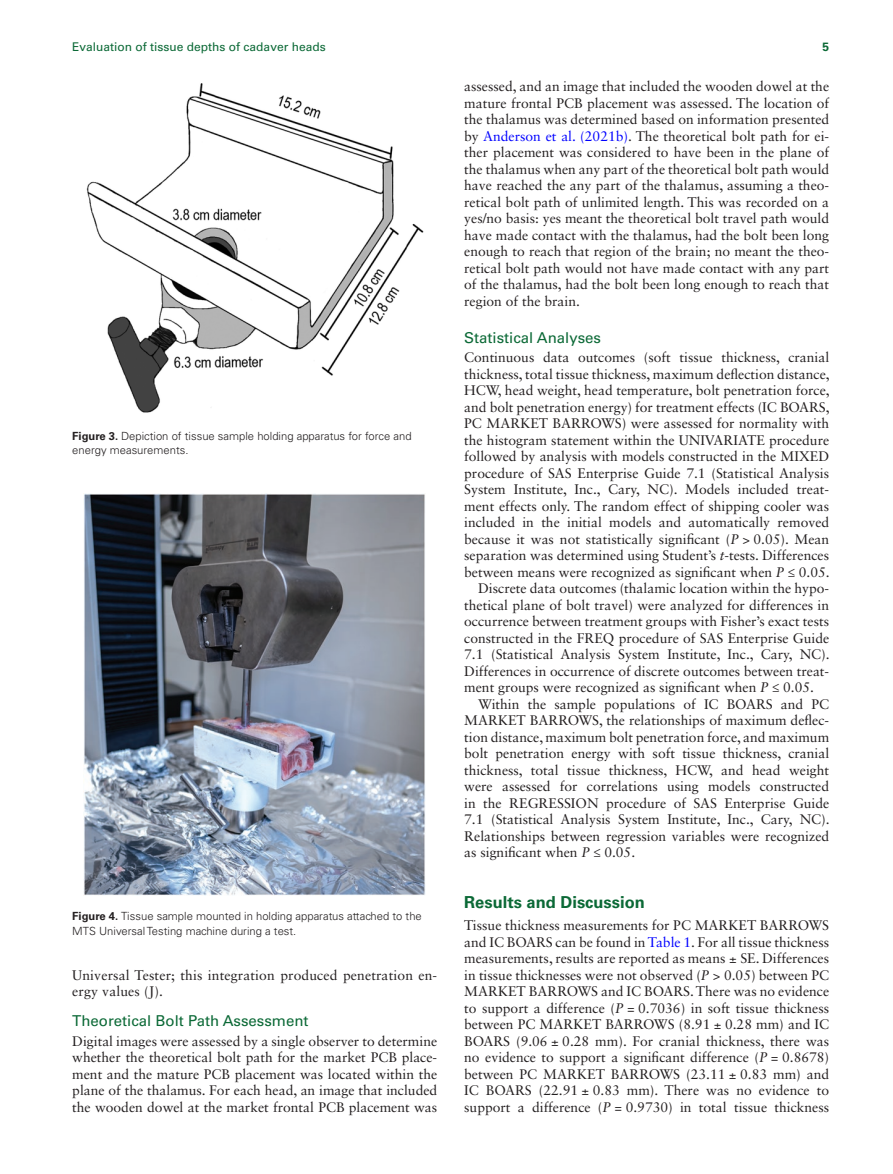
<style>
.page{position:relative;width:893px;height:1174px;background:#fff}
.page>*{position:absolute;margin:0;border:0;box-sizing:border-box;transform-origin:0 0}
.t1{font:700 16.5px "Univers LT Std";color:#0b6936}
.t2{font:15px "Univers LT Std";color:#0b6936}
.t3{font:13.8px/16.5px "Sabon LT Std";color:#231f20;text-align:justify}
.t4{font:12px "Univers LT Std";color:#0b6936}
.t5{font:700 12px "Univers LT Std";color:#0b6936}
.t6{font:300 11.25px/14.2px "Univers LT Std";color:#231f20}
.s1{font-weight:700}
.s2{color:#00f}
.s3{font-style:italic}
</style>
<div class="page">
<img style="left:86px;top:83px;width:338px;height:330px">
<img style="left:84px;top:493px;width:342px;height:402px">
<p class="t4" style="left:72px;top:40px;width:255px">Evaluation of tissue depths of cadaver heads</p>
<p class="t5" style="left:822px;top:40px;width:8px">5</p>
<p class="t6" style="left:72px;top:428px;width:341px"><span class="s1">Figure 3.</span> Depiction of tissue sample holding apparatus for force and energy measurements.</p>
<p class="t6" style="left:72px;top:909px;width:351px"><span class="s1">Figure 4.</span> Tissue sample mounted in holding apparatus attached to the<br>MTS Universal Testing machine during a test.</p>
<p class="t3" style="left:72px;top:966px;width:366px">Universal Tester; this integration produced penetration en&shy;ergy values (J).</p>
<p class="t2" style="left:72px;top:1012px;width:238px">Theoretical Bolt Path Assessment</p>
<p class="t3" style="left:72px;top:1032px;width:366px">Digital images were assessed by a single observer to determine whether the theoretical bolt path for the market PCB place&shy;ment and the mature PCB placement was located within the plane of the thalamus. For each head, an image that included the wooden dowel at the market frontal PCB placement was</p>
<p class="t3" style="left:464px;top:78px;width:366px">assessed, and an image that included the wooden dowel at the mature frontal PCB placement was assessed. The location of the thalamus was determined based on information presented by <span class="s2">Anderson et al. (2021b)</span>. The theoretical bolt path for ei&shy;ther placement was considered to have been in the plane of the thalamus when any part of the theoretical bolt path would have reached the any part of the thalamus, assuming a theo&shy;retical bolt path of unlimited length. This was recorded on a yes/no basis: yes meant the theoretical bolt travel path would have made contact with the thalamus, had the bolt been long enough to reach that region of the brain; no meant the theo&shy;retical bolt path would not have made contact with any part of the thalamus, had the bolt been long enough to reach that region of the brain.</p>
<p class="t2" style="left:464px;top:328px;width:138px">Statistical Analyses</p>
<p class="t3" style="left:464px;top:349px;width:366px">Continuous data outcomes (soft tissue thickness, cranial</p>
<p class="t3" style="left:464px;top:365px;width:367px">thickness, total tissue thickness, maximum deflection distance,</p>
<p class="t3" style="left:464px;top:382px;width:367px">HCW, head weight, head temperature, bolt penetration force,</p>
<p class="t3" style="left:464px;top:398px;width:367px">and bolt penetration energy) for treatment effects (IC BOARS,</p>
<p class="t3" style="left:464px;top:415px;width:366px">PC MARKET BARROWS) were assessed for normality with</p>
<p class="t3" style="left:464px;top:431px;width:366px">the histogram statement within the UNIVARIATE procedure</p>
<p class="t3" style="left:464px;top:448px;width:366px">followed by analysis with models constructed in the MIXED</p>
<p class="t3" style="left:464px;top:464px;width:366px">procedure of SAS Enterprise Guide 7.1 (Statistical Analysis</p>
<p class="t3" style="left:464px;top:481px;width:366px">System Institute, Inc., Cary, NC). Models included treat-</p>
<p class="t3" style="left:464px;top:497px;width:366px">ment effects only. The random effect of shipping cooler was</p>
<p class="t3" style="left:464px;top:514px;width:366px">included in the initial models and automatically removed</p>
<p class="t3" style="left:464px;top:530px;width:366px">because it was not statistically significant (<span class="s3">P</span> &gt; 0.05). Mean</p>
<p class="t3" style="left:464px;top:547px;width:366px">separation was determined using Student’s <span class="s3">t</span>-tests. Differences</p>
<p class="t3" style="left:464px;top:563px;width:367px">between means were recognized as significant when <span class="s3">P</span> ≤ 0.05.</p>
<p class="t3" style="left:478px;top:580px;width:353px">Discrete data outcomes (thalamic location within the hypo-</p>
<p class="t3" style="left:464px;top:596px;width:366px">thetical plane of bolt travel) were analyzed for differences in</p>
<p class="t3" style="left:464px;top:613px;width:366px">occurrence between treatment groups with Fisher’s exact tests</p>
<p class="t3" style="left:464px;top:629px;width:366px">constructed in the FREQ procedure of SAS Enterprise Guide</p>
<p class="t3" style="left:464px;top:646px;width:367px">7.1 (Statistical Analysis System Institute, Inc., Cary, NC).</p>
<p class="t3" style="left:464px;top:662px;width:366px">Differences in occurrence of discrete outcomes between treat-</p>
<p class="t3" style="left:464px;top:679px;width:351px">ment groups were recognized as significant when <span class="s3">P</span> ≤ 0.05.</p>
<p class="t3" style="left:478px;top:695px;width:353px">Within the sample populations of IC BOARS and PC</p>
<p class="t3" style="left:464px;top:712px;width:366px">MARKET BARROWS, the relationships of maximum deflec-</p>
<p class="t3" style="left:464px;top:728px;width:366px">tion distance, maximum bolt penetration force, and maximum</p>
<p class="t3" style="left:464px;top:745px;width:366px">bolt penetration energy with soft tissue thickness, cranial</p>
<p class="t3" style="left:464px;top:761px;width:366px">thickness, total tissue thickness, HCW, and head weight</p>
<p class="t3" style="left:464px;top:778px;width:366px">were assessed for correlations using models constructed</p>
<p class="t3" style="left:464px;top:794px;width:366px">in the REGRESSION procedure of SAS Enterprise Guide</p>
<p class="t3" style="left:464px;top:811px;width:367px">7.1 (Statistical Analysis System Institute, Inc., Cary, NC).</p>
<p class="t3" style="left:464px;top:827px;width:366px">Relationships between regression variables were recognized</p>
<p class="t3" style="left:464px;top:844px;width:172px">as significant when <span class="s3">P</span> ≤ 0.05.</p>
<p class="t1" style="left:464px;top:892px;width:182px">Results and Discussion</p>
<p class="t3" style="left:464px;top:917px;width:366px">Tissue thickness measurements for PC MARKET BARROWS and IC BOARS can be found in <span class="s2">Table 1</span>. For all tissue thickness measurements, results are reported as means ± SE. Differences in tissue thicknesses were not observed (<span class="s3">P</span> &gt; 0.05) between PC MARKET BARROWS and IC BOARS. There was no evidence to support a difference (<span class="s3">P</span> = 0.7036) in soft tissue thickness between PC MARKET BARROWS (8.91 ± 0.28 mm) and IC BOARS (9.06 ± 0.28 mm). For cranial thickness, there was no evidence to support a significant difference (<span class="s3">P</span> = 0.8678) between PC MARKET BARROWS (23.11 ± 0.83 mm) and IC BOARS (22.91 ± 0.83 mm). There was no evidence to support a difference (<span class="s3">P =</span> 0.9730) in total tissue thickness</p>
</div>
